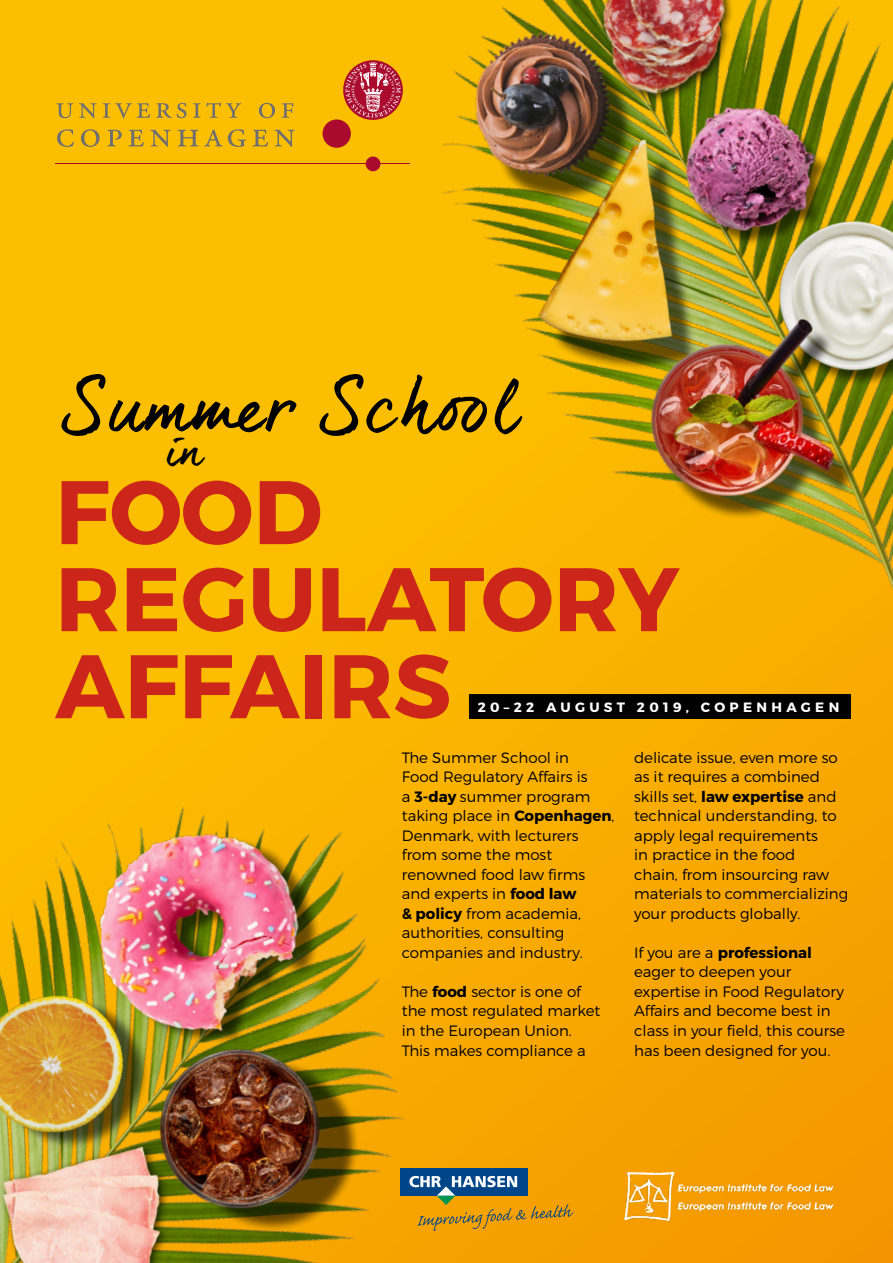
<style>
.page{position:relative;width:893px;height:1263px;background:#fff}
.page>*{position:absolute;margin:0;border:0;box-sizing:border-box;transform-origin:0 0}
.t1{font:700 90px/87px "Montserrat";color:#cc261a}
.t2{font:70.35px "dear Joe 6";color:#000}
.t3{font:43.5px "dear Joe 6";color:#000}
.t4{font:300 15px/19.5px "Montserrat";color:#000}
.t5{font:700 13.5px "Montserrat";letter-spacing:.32em;color:#fff}
.s1{font-weight:700}
</style>
<div class="page">
<div style="left:0;top:0;width:893px;height:1263px;background:linear-gradient(to right,#fdc500,#f59e00)"></div>
<img style="left:365px;top:0;width:528px;height:647px">
<img style="left:0;top:708px;width:472px;height:555px">
<img style="left:620px;top:1166px;width:218px;height:60px">
<div style="left:469px;top:694px;width:381px;height:25px;background:#000"></div>
<svg style="left:343px;top:60px;width:60px;height:60px"></svg>
<div style="left:323px;top:119px;width:28px;height:29px;background:#a90a2e;border-radius:50%"></div>
<div style="left:366px;top:157px;width:14px;height:14px;background:#a90a2e;border-radius:50%"></div>
<svg style="left:346px;top:62px;width:54px;height:55px;background:#c45254"></svg>
<svg style="left:56px;top:103px;width:17px;height:15px"></svg>
<svg style="left:79px;top:103px;width:18px;height:15px"></svg>
<svg style="left:103px;top:103px;width:47px;height:15px"></svg>
<svg style="left:156px;top:103px;width:31px;height:15px"></svg>
<svg style="left:193px;top:103px;width:48px;height:15px"></svg>
<svg style="left:259px;top:103px;width:16px;height:15px"></svg>
<svg style="left:282px;top:103px;width:11px;height:15px"></svg>
<svg style="left:57px;top:129px;width:17px;height:18px"></svg>
<svg style="left:81px;top:129px;width:19px;height:18px"></svg>
<svg style="left:107px;top:130px;width:15px;height:16px"></svg>
<svg style="left:128px;top:130px;width:16px;height:16px"></svg>
<svg style="left:150px;top:130px;width:21px;height:17px"></svg>
<svg style="left:177px;top:129px;width:69px;height:18px"></svg>
<svg style="left:252px;top:130px;width:16px;height:16px"></svg>
<svg style="left:274px;top:130px;width:21px;height:17px"></svg>
<hr style="left:55px;top:164px;width:355px;height:1px;background:#a90a2e">
<div style="left:400px;top:1168px;width:127px;height:28px;background:#004587"></div>
<svg style="left:409px;top:1176px;width:165px;height:55px"></svg>
<h2 class="t2" style="left:60px;top:365px;width:458px">Summer School</h2>
<h3 class="t3" style="left:166px;top:424px;width:38px">in</h3>
<h1 class="t1" style="left:55px;top:470px;width:626px">FOOD<br>REGULATORY<br>AFFAIRS</h1>
<p class="t4" style="left:402px;top:748px;width:214px">The Summer School in<br>Food Regulatory Affairs is<br>a <span class="s1">3-day</span> summer program taking place in <span class="s1">Copenhagen</span>,<br>Denmark, with lecturers from some the most renowned food law firms and experts in <span class="s1">food law<br>&amp; policy</span> from academia, authorities, consulting companies and industry.</p>
<p class="t4" style="left:402px;top:982px;width:200px">The <span class="s1">food</span> sector is one of the most regulated market in the European Union.<br>This makes compliance a</p>
<p class="t5" style="left:478px;top:699px;width:363px">20–22 AUGUST 2019, COPENHAGEN</p>
<p class="t4" style="left:634px;top:748px;width:216px">delicate issue, even more so as it requires a combined skills set, <span class="s1">law expertise</span> and technical understanding, to apply legal requirements<br>in practice in the food<br>chain, from insourcing raw materials to commercializing your products globally.</p>
<p class="t4" style="left:634px;top:943px;width:212px">If you are a <span class="s1">professional </span>eager to deepen your expertise in Food Regulatory<br>Affairs and become best in class in your field, this course has been designed for you.</p>
</div>
